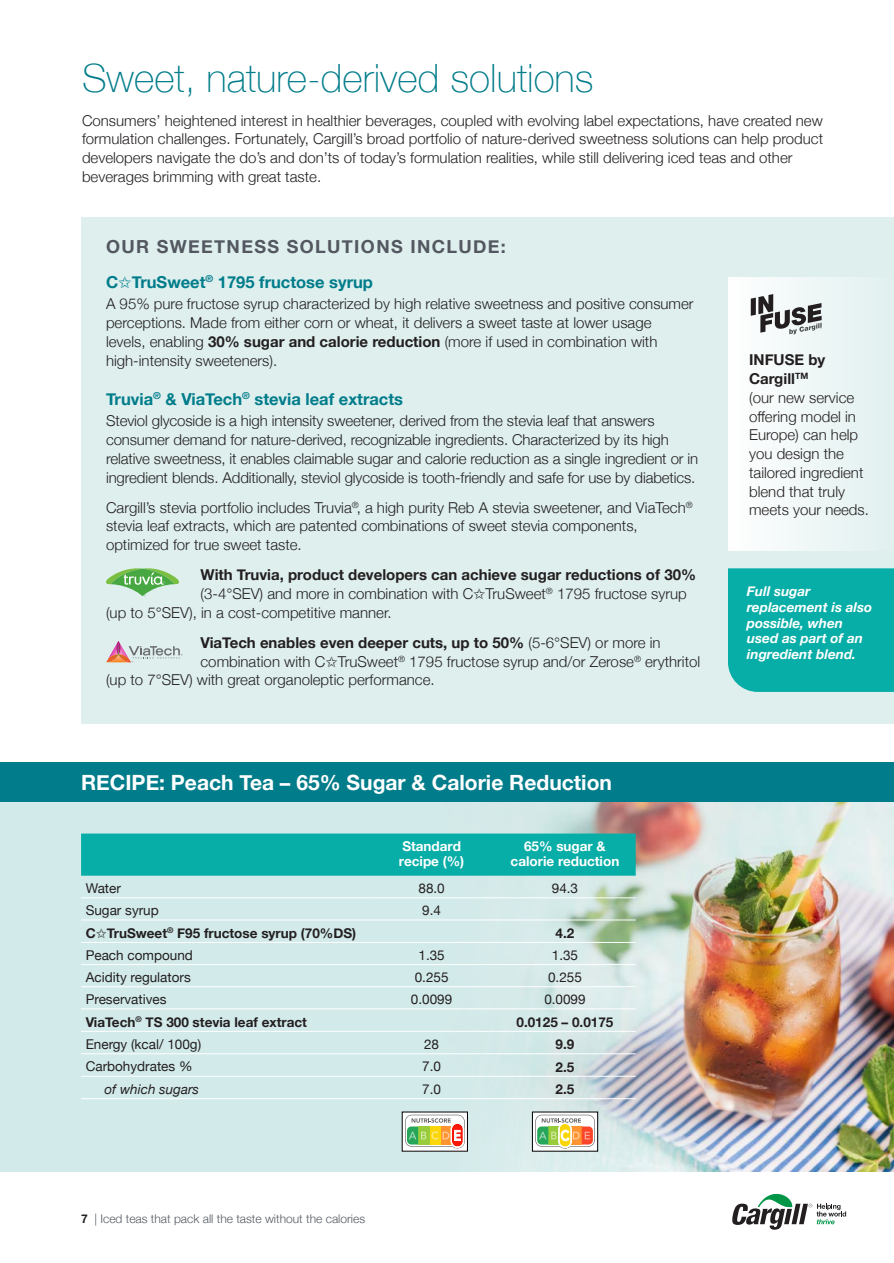
<style>
.page{position:relative;width:894px;height:1263px;background:#fff}
.page>*{position:absolute;margin:0;border:0;box-sizing:border-box;transform-origin:0 0}
.head{font:100 39px "Helvetica Neue";color:#007c8a}
.body{font:700 21px "Helvetica Neue";color:#fff}
.body-2{font:700 18px "Helvetica Neue";letter-spacing:.075em;color:#535860}
.body-3{font:700 16.5px "Helvetica Neue";color:#007c8a}
.body-4{font:300 15px/18.8px "Helvetica Neue";color:#231f20}
.body-5{font:700 15px "Helvetica Neue";color:#231f20}
.head-2{font:13.5px "Helvetica Neue";color:#231f20}
.head-3{font:700 13.5px "Helvetica Neue";color:#231f20}
.body-6{font:italic 700 13.5px/15.8px "Helvetica Neue";color:#fff}
.head-4{font:700 13.5px/14.2px "Helvetica Neue";color:#fff}
.head-5{font:italic 13.5px "Helvetica Neue";color:#231f20}
.t1{font:300 12px "Helvetica Neue";color:#535860}
.s1{font-weight:700}
.s2{font-weight:300}
.s3{font-weight:700;color:#231f20}
</style>
<div class="page">
<svg style="left:732px;top:1193px;width:113px;height:36px"></svg>
<div style="left:81px;top:218px;width:812px;height:506px;background:#deefee"></div>
<div style="left:728px;top:568px;width:165px;height:124px;background:#07ada7"></div>
<div style="left:0;top:768px;width:893px;height:403px;background:#d3eaea"></div>
<img style="left:445px;top:802px;width:448px;height:369px">
<div style="left:0;top:763px;width:893px;height:39px;background:#007c8a"></div>
<div style="left:81px;top:833px;width:554px;height:42px;background:#07ada7"></div>
<hr style="left:81px;top:897px;width:288px;height:1px;background:#fff">
<hr style="left:369px;top:897px;width:125px;height:1px;background:#fff">
<hr style="left:494px;top:897px;width:141px;height:1px;background:#fff">
<hr style="left:81px;top:919px;width:288px;height:1px;background:#fff">
<hr style="left:369px;top:919px;width:125px;height:1px;background:#fff">
<hr style="left:494px;top:919px;width:141px;height:1px;background:#fff">
<hr style="left:81px;top:942px;width:288px;height:1px;background:#fff">
<hr style="left:369px;top:942px;width:125px;height:1px;background:#fff">
<hr style="left:494px;top:942px;width:141px;height:1px;background:#fff">
<hr style="left:81px;top:964px;width:288px;height:1px;background:#fff">
<hr style="left:369px;top:964px;width:125px;height:1px;background:#fff">
<hr style="left:494px;top:964px;width:141px;height:1px;background:#fff">
<hr style="left:81px;top:986px;width:288px;height:1px;background:#fff">
<hr style="left:369px;top:986px;width:125px;height:1px;background:#fff">
<hr style="left:494px;top:986px;width:141px;height:1px;background:#fff">
<hr style="left:81px;top:1008px;width:288px;height:1px;background:#fff">
<hr style="left:369px;top:1008px;width:125px;height:1px;background:#fff">
<hr style="left:494px;top:1008px;width:141px;height:1px;background:#fff">
<hr style="left:81px;top:1031px;width:288px;height:1px;background:#fff">
<hr style="left:369px;top:1031px;width:125px;height:1px;background:#fff">
<hr style="left:494px;top:1031px;width:141px;height:1px;background:#fff">
<hr style="left:81px;top:1053px;width:288px;height:1px;background:#fff">
<hr style="left:369px;top:1053px;width:125px;height:1px;background:#fff">
<hr style="left:494px;top:1053px;width:141px;height:1px;background:#fff">
<hr style="left:81px;top:1075px;width:288px;height:1px;background:#fff">
<hr style="left:369px;top:1075px;width:125px;height:1px;background:#fff">
<hr style="left:494px;top:1075px;width:141px;height:1px;background:#fff">
<hr style="left:81px;top:1098px;width:288px;height:1px;background:#fff">
<hr style="left:369px;top:1098px;width:125px;height:1px;background:#fff">
<hr style="left:494px;top:1098px;width:141px;height:1px;background:#fff">
<svg style="left:532px;top:1112px;width:65px;height:39px"></svg>
<svg style="left:535px;top:1114px;width:59px;height:34px;background:#d4c798"></svg>
<svg style="left:404px;top:1114px;width:61px;height:35px"></svg>
<svg style="left:405px;top:1114px;width:59px;height:34px;background:#d2c591"></svg>
<svg style="left:106px;top:568px;width:73px;height:28px"></svg>
<svg style="left:106px;top:641px;width:76px;height:21px"></svg>
<div style="left:727px;top:277px;width:166px;height:274px;background:linear-gradient(to right,#fff,#e1f0ef)"></div>
<svg style="left:750px;top:294px;width:71px;height:40px;background:#a6a8a8"></svg>
<p class="head" style="left:82px;top:48px;width:513px">Sweet, nature-derived solutions</p>
<p class="body-4" style="left:82px;top:110px;width:742px">Consumers’ heightened interest in healthier beverages, coupled with evolving label expectations, have created new formulation challenges. Fortunately, Cargill’s broad portfolio of nature-derived sweetness solutions can help product developers navigate the do’s and don’ts of today’s formulation realities, while still delivering iced teas and other beverages brimming with great taste.</p>
<p class="body-2" style="left:106px;top:232px;width:401px">OUR SWEETNESS SOLUTIONS INCLUDE:</p>
<p class="body-3" style="left:106px;top:269px;width:268px">C✩TruSweet<sup>®</sup> 1795 fructose syrup</p>
<p class="body-4" style="left:106px;top:293px;width:589px">A 95% pure fructose syrup characterized by high relative sweetness and positive consumer perceptions. Made from either corn or wheat, it delivers a sweet taste at lower usage levels, enabling <span class="s1">30% sugar and calorie reduction</span> (more if used in combination with high-intensity sweeteners).</p>
<p class="body-3" style="left:106px;top:386px;width:298px">Truvia<sup>®</sup> &amp; ViaTech<sup>®</sup> stevia leaf extracts</p>
<p class="body-4" style="left:106px;top:410px;width:593px">Steviol glycoside is a high intensity sweetener, derived from the stevia leaf that answers consumer demand for nature-derived, recognizable ingredients. Characterized by its high relative sweetness, it enables claimable sugar and calorie reduction as a single ingredient or in ingredient blends. Additionally, steviol glycoside is tooth-friendly and safe for use by diabetics.</p>
<p class="body-4" style="left:106px;top:497px;width:588px">Cargill’s stevia portfolio includes Truvia<sup>®</sup>, a high purity Reb A stevia sweetener, and ViaTech<sup>® </sup>stevia leaf extracts, which are patented combinations of sweet stevia components, optimized for true sweet taste.</p>
<p class="body-5" style="left:200px;top:563px;width:497px">With Truvia, product developers can achieve sugar reductions of 30%</p>
<p class="body-4" style="left:200px;top:583px;width:487px">(3-4°SEV) and more in combination with C✩TruSweet<sup>®</sup> 1795 fructose syrup</p>
<p class="body-4" style="left:106px;top:602px;width:287px">(up to 5°SEV), in a cost-competitive manner.</p>
<p class="body-5" style="left:200px;top:630px;width:461px">ViaTech enables even deeper cuts, up to 50% <span class="s2">(5-6°SEV) or more in</span></p>
<p class="body-4" style="left:200px;top:650px;width:501px">combination with C✩TruSweet<sup>®</sup> 1795 fructose syrup and/or Zerose<sup>®</sup> erythritol</p>
<p class="body-4" style="left:106px;top:669px;width:330px">(up to 7°SEV) with great organoleptic performance.</p>
<p class="body" style="left:81px;top:766px;width:532px">RECIPE: Peach Tea – 65% Sugar &amp; Calorie Reduction</p>
<p class="head-4" style="left:399px;top:839px;width:67px">Standard recipe (%)</p>
<p class="head-4" style="left:510px;top:839px;width:110px;text-align:center">65% sugar &amp; calorie reduction</p>
<p class="head-2" style="left:86px;top:878px;width:37px">Water</p>
<p class="head-2" style="left:418px;top:878px;width:28px">88.0</p>
<p class="head-2" style="left:551px;top:878px;width:28px">94.3</p>
<p class="head-2" style="left:86px;top:900px;width:75px">Sugar syrup</p>
<p class="head-2" style="left:422px;top:900px;width:20px">9.4</p>
<p class="head-3" style="left:86px;top:922px;width:272px">C✩TruSweet<sup>®</sup> F95 fructose syrup (70%DS)</p>
<p class="head-3" style="left:555px;top:922px;width:20px">4.2</p>
<p class="head-2" style="left:86px;top:945px;width:109px">Peach compound</p>
<p class="head-2" style="left:418px;top:945px;width:28px">1.35</p>
<p class="head-2" style="left:551px;top:945px;width:28px">1.35</p>
<p class="head-2" style="left:86px;top:967px;width:107px">Acidity regulators</p>
<p class="head-2" style="left:414px;top:967px;width:35px">0.255</p>
<p class="head-2" style="left:548px;top:967px;width:35px">0.255</p>
<p class="head-2" style="left:86px;top:989px;width:82px">Preservatives</p>
<p class="head-2" style="left:411px;top:989px;width:43px">0.0099</p>
<p class="head-2" style="left:544px;top:989px;width:43px">0.0099</p>
<p class="head-3" style="left:86px;top:1011px;width:223px">ViaTech<sup>®</sup> TS 300 stevia leaf extract</p>
<p class="head-3" style="left:516px;top:1011px;width:98px">0.0125 – 0.0175</p>
<p class="head-2" style="left:86px;top:1034px;width:117px">Energy (kcal/ 100g)</p>
<p class="head-2" style="left:424px;top:1034px;width:17px">28</p>
<p class="head-3" style="left:555px;top:1033px;width:20px">9.9</p>
<p class="head-2" style="left:86px;top:1056px;width:108px">Carbohydrates %</p>
<p class="head-2" style="left:422px;top:1056px;width:20px">7.0</p>
<p class="head-3" style="left:555px;top:1056px;width:20px">2.5</p>
<p class="head-5" style="left:104px;top:1079px;width:96px">of which sugars</p>
<p class="head-2" style="left:422px;top:1079px;width:20px">7.0</p>
<p class="head-3" style="left:555px;top:1078px;width:20px">2.5</p>
<p class="t1" style="left:81px;top:1209px;width:285px"><span class="s3">7</span> | Iced teas that pack all the taste without the calories</p>
<p class="body-4" style="left:748px;top:349px;width:121px"><span class="s1">INFUSE by<br>Cargill</span><sup>TM<br></sup>(our new service offering model in<br>Europe) can help you design the tailored ingredient blend that truly meets your needs.</p>
<p class="body-6" style="left:746px;top:584px;width:127px">Full sugar replacement is also possible, when used as part of an ingredient blend.</p>
</div>
